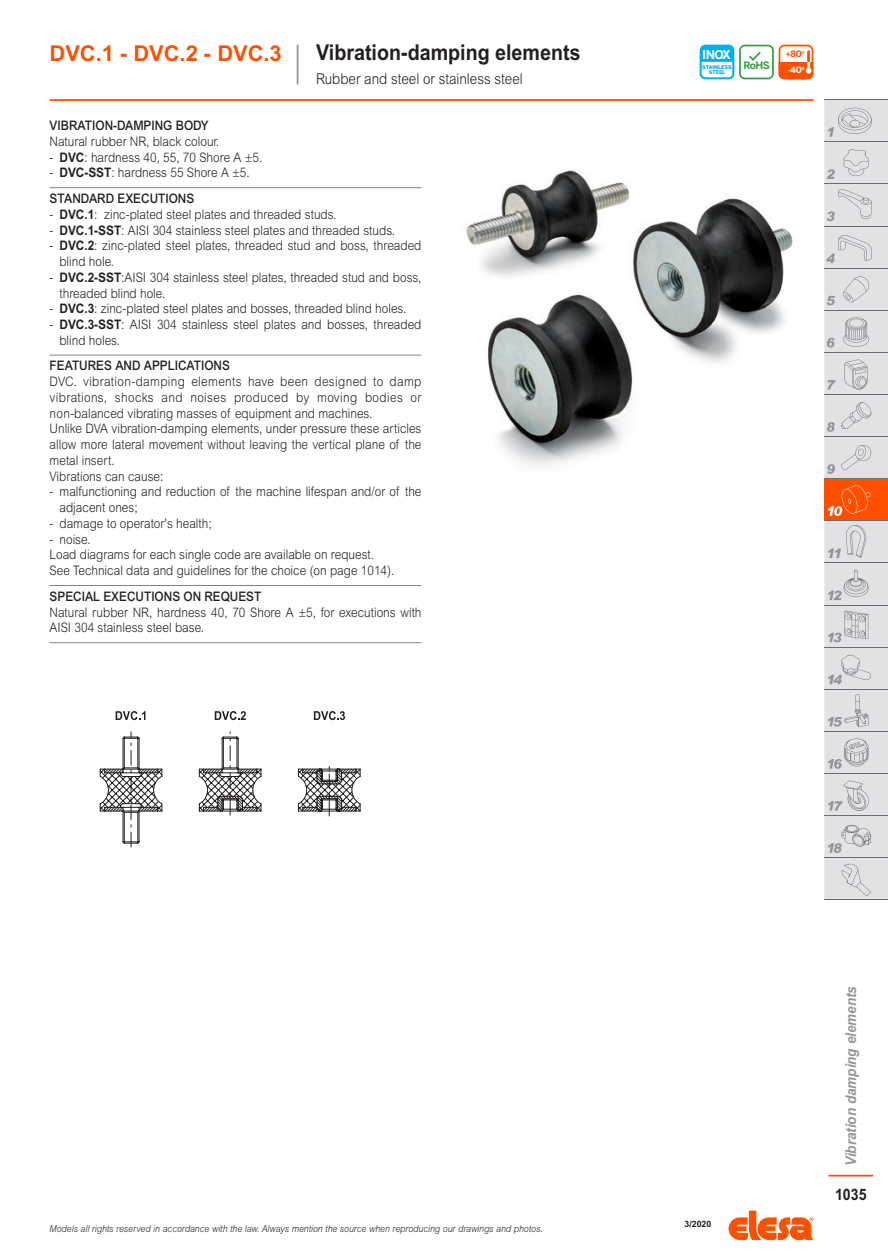
<style>
.page{position:relative;width:888px;height:1260px;background:#fff}
.page>*{position:absolute;margin:0;border:0;box-sizing:border-box;transform-origin:0 0}
.subtitle_1L{font:700 21.88px "Arial MT Std";color:#231f20;scale:.9 1}
.series{font:700 21.88px "Arial MT Std";color:#ff5000}
.t1{font:700 15.75px "Arial MT Std";color:#231f20;scale:.9 1}
.subtitle_2L{font:300 14.88px "Arial MT Std";color:#231f20;scale:.9 1}
.t2{font:italic 700 14.88px "Arial MT Std";color:#939598;scale:.9 1}
.description{font:300 13.12px/15.8px "Arial MT Std";color:#231f20;scale:.9 1}
.titlefirst{font:500 13.12px "Arial MT Std";color:#231f20;scale:.9 1}
.descriptionlast{font:300 13.12px/15.8px "Arial MT Std";color:#231f20;scale:.9 1}
.t3{font:700 12.08px "Benton Sans";color:#fff}
.t4{font:700 10.15px "Benton Sans";color:#399f47}
.t5{font:italic 300 9.62px "Arial MT Std";color:#231f20;scale:.9 1}
.t6{font:700 8.75px "Arial MT Std";color:#231f20}
.t7{font:700 7.7px/15.9px "Benton Sans";color:#ff5000}
.t8{font:900 5.08px/4.9px "Benton Sans";letter-spacing:-.005em;color:#00aeef;text-align:center}
.s1{font-weight:700}
.s2{font-size:8.75px}
.s3{color:#fff}
.s4{font-size:8.75px;color:#fff}
</style>
<div class="page">
<svg style="left:728px;top:1211px;width:86px;height:29px"></svg>
<hr style="left:50px;top:99px;width:764px;height:2px;background:#ff5000">
<div style="left:824px;top:100px;width:64px;height:800px;background:#e1e2e4"></div>
<div style="left:824px;top:479px;width:64px;height:42px;background:#ff5000"></div>
<hr style="left:824px;top:99px;width:64px;height:1px;background:#6c6d70">
<hr style="left:824px;top:141px;width:64px;height:1px;background:#6c6d70">
<hr style="left:824px;top:183px;width:64px;height:1px;background:#6c6d70">
<hr style="left:824px;top:226px;width:64px;height:1px;background:#6c6d70">
<hr style="left:824px;top:268px;width:64px;height:1px;background:#6c6d70">
<hr style="left:824px;top:310px;width:64px;height:1px;background:#6c6d70">
<hr style="left:824px;top:352px;width:64px;height:1px;background:#6c6d70">
<hr style="left:824px;top:394px;width:64px;height:1px;background:#6c6d70">
<hr style="left:824px;top:436px;width:64px;height:1px;background:#6c6d70">
<hr style="left:824px;top:478px;width:64px;height:1px;background:#6c6d70">
<hr style="left:824px;top:520px;width:64px;height:1px;background:#6c6d70">
<hr style="left:824px;top:563px;width:64px;height:1px;background:#6c6d70">
<hr style="left:824px;top:605px;width:64px;height:1px;background:#6c6d70">
<hr style="left:824px;top:647px;width:64px;height:1px;background:#6c6d70">
<hr style="left:824px;top:689px;width:64px;height:1px;background:#6c6d70">
<hr style="left:824px;top:731px;width:64px;height:1px;background:#6c6d70">
<hr style="left:824px;top:773px;width:64px;height:1px;background:#6c6d70">
<hr style="left:824px;top:815px;width:64px;height:1px;background:#6c6d70">
<hr style="left:824px;top:857px;width:64px;height:1px;background:#6c6d70">
<hr style="left:824px;top:900px;width:64px;height:1px;background:#6c6d70">
<svg style="left:827px;top:169px;width:8px;height:10px"></svg>
<svg style="left:827px;top:296px;width:8px;height:9px"></svg>
<svg style="left:827px;top:338px;width:8px;height:10px"></svg>
<svg style="left:827px;top:380px;width:9px;height:10px"></svg>
<svg style="left:827px;top:422px;width:8px;height:10px"></svg>
<svg style="left:827px;top:464px;width:8px;height:10px"></svg>
<svg style="left:843px;top:317px;width:26px;height:30px"></svg>
<svg style="left:844px;top:359px;width:24px;height:31px"></svg>
<svg style="left:841px;top:402px;width:30px;height:27px"></svg>
<svg style="left:841px;top:444px;width:30px;height:26px"></svg>
<svg style="left:828px;top:570px;width:40px;height:30px"></svg>
<svg style="left:828px;top:611px;width:40px;height:31px"></svg>
<svg style="left:828px;top:485px;width:43px;height:31px"></svg>
<svg style="left:828px;top:694px;width:40px;height:33px"></svg>
<svg style="left:828px;top:655px;width:43px;height:29px"></svg>
<svg style="left:828px;top:739px;width:40px;height:30px"></svg>
<svg style="left:828px;top:781px;width:41px;height:30px"></svg>
<svg style="left:839px;top:863px;width:32px;height:33px"></svg>
<svg style="left:844px;top:149px;width:24px;height:27px"></svg>
<svg style="left:827px;top:189px;width:45px;height:32px"></svg>
<svg style="left:826px;top:235px;width:46px;height:28px"></svg>
<svg style="left:828px;top:108px;width:44px;height:29px"></svg>
<svg style="left:843px;top:275px;width:26px;height:27px"></svg>
<svg style="left:828px;top:525px;width:39px;height:33px"></svg>
<svg style="left:828px;top:825px;width:43px;height:28px"></svg>
<hr style="left:828px;top:1175px;width:45px;height:2px;background:#ff5000">
<hr style="left:297px;top:45px;width:1px;height:39px;background:#939598">
<svg style="left:700px;top:45px;width:113px;height:34px"></svg>
<hr style="left:50px;top:187px;width:371px;height:1px;background:#808285">
<hr style="left:50px;top:355px;width:371px;height:1px;background:#808285">
<hr style="left:50px;top:585px;width:371px;height:1px;background:#808285">
<hr style="left:50px;top:642px;width:371px;height:1px;background:#808285">
<img style="left:466px;top:170px;width:327px;height:296px">
<svg style="left:116px;top:711px;width:29px;height:9px"></svg>
<svg style="left:314px;top:711px;width:31px;height:9px"></svg>
<svg style="left:215px;top:711px;width:31px;height:9px"></svg>
<svg style="left:100px;top:732px;width:261px;height:115px"></svg>
<p class="series" style="left:50px;top:40px;width:234px">DVC.1 - DVC.2 - DVC.3</p>
<p class="subtitle_1L" style="left:316px;top:40px;width:295px">Vibration-damping elements</p>
<p class="subtitle_2L" style="left:316px;top:71px;width:231px">Rubber and steel or stainless steel</p>
<p class="titlefirst" style="left:50px;top:118px;width:178px">VIBRATION-DAMPING BODY</p>
<p class="description" style="left:50px;top:133px;width:190px">Natural rubber NR, black colour.</p>
<p class="description" style="left:50px;top:149px;width:238px">- <span class="s1">DVC</span>: hardness 40, 55, 70 Shore A ±5.</p>
<p class="description" style="left:50px;top:165px;width:224px">- <span class="s1">DVC-SST</span>: hardness 55 Shore A ±5.</p>
<p class="titlefirst" style="left:50px;top:191px;width:162px">STANDARD EXECUTIONS</p>
<p class="description" style="left:50px;top:206px;width:320px">- <span class="s1">DVC.1</span>: zinc-plated steel plates and threaded studs.</p>
<p class="description" style="left:50px;top:222px;width:385px">- <span class="s1">DVC.1-SST</span>: AISI 304 stainless steel plates and threaded studs.</p>
<p class="description" style="left:60px;top:238px;width:404px;text-indent:-10px">- <span class="s1">DVC.2</span>: zinc-plated steel plates, threaded stud and boss, threaded blind hole.</p>
<p class="description" style="left:60px;top:269px;width:404px;text-indent:-10px">- <span class="s1">DVC.2-SST</span>:AISI 304 stainless steel plates, threaded stud and boss, threaded blind hole.</p>
<p class="description" style="left:50px;top:301px;width:398px">- <span class="s1">DVC.3</span>: zinc-plated steel plates and bosses, threaded blind holes.</p>
<p class="description" style="left:60px;top:316px;width:404px;text-indent:-10px">- <span class="s1">DVC.3-SST</span>: AISI 304 stainless steel plates and bosses, threaded blind holes.</p>
<p class="titlefirst" style="left:50px;top:358px;width:202px">FEATURES AND APPLICATIONS</p>
<p class="description" style="left:50px;top:374px;width:415px;text-align:justify">DVC. vibration-damping elements have been designed to damp vibrations, shocks and noises produced by moving bodies or non-balanced vibrating masses of equipment and machines.</p>
<p class="description" style="left:50px;top:421px;width:415px;text-align:justify">Unlike DVA vibration-damping elements, under pressure these articles allow more lateral movement without leaving the vertical plane of the metal insert.</p>
<p class="description" style="left:50px;top:468px;width:128px">Vibrations can cause:</p>
<p class="description" style="left:60px;top:484px;width:404px;text-indent:-10px">- malfunctioning and reduction of the machine lifespan and/or of the adjacent ones;</p>
<p class="description" style="left:50px;top:515px;width:182px">- damage to operator's health;</p>
<p class="description" style="left:50px;top:531px;width:47px">- noise.</p>
<p class="description" style="left:50px;top:547px;width:362px">Load diagrams for each single code are available on request.</p>
<p class="description" style="left:50px;top:563px;width:385px">See Technical data and guidelines for the choice (on page 1014).</p>
<p class="titlefirst" style="left:50px;top:589px;width:237px">SPECIAL EXECUTIONS ON REQUEST</p>
<p class="descriptionlast" style="left:50px;top:604px;width:415px">Natural rubber NR, hardness 40, 70 Shore A ±5, for executions with<br>AISI 304 stainless steel base.</p>
<p class="t3" style="left:702px;top:48px;width:30px">INOX</p>
<p class="t8" style="left:702px;top:65px;width:31px">STAINLESS<br>STEEL</p>
<p class="t4" style="left:743px;top:59px;width:28px">RoHS</p>
<p class="t7" style="left:786px;top:46px;width:20px">+<span class="s2">80</span>° <span class="s3">-</span><span class="s4">40</span><span class="s3">°</span></p>
<p class="t5" style="left:50px;top:1224px;width:549px">Models all rights reserved in accordance with the law. Always mention the source when reproducing our drawings and photos.</p>
<p class="t6" style="left:685px;top:1218px;width:28px">3/2020</p>
<p class="t2" style="left:842px;top:1166px;width:201px;rotate:-90deg">Vibration damping elements</p>
<p class="t1" style="left:835px;top:1186px;width:37px">1035</p>
</div>
